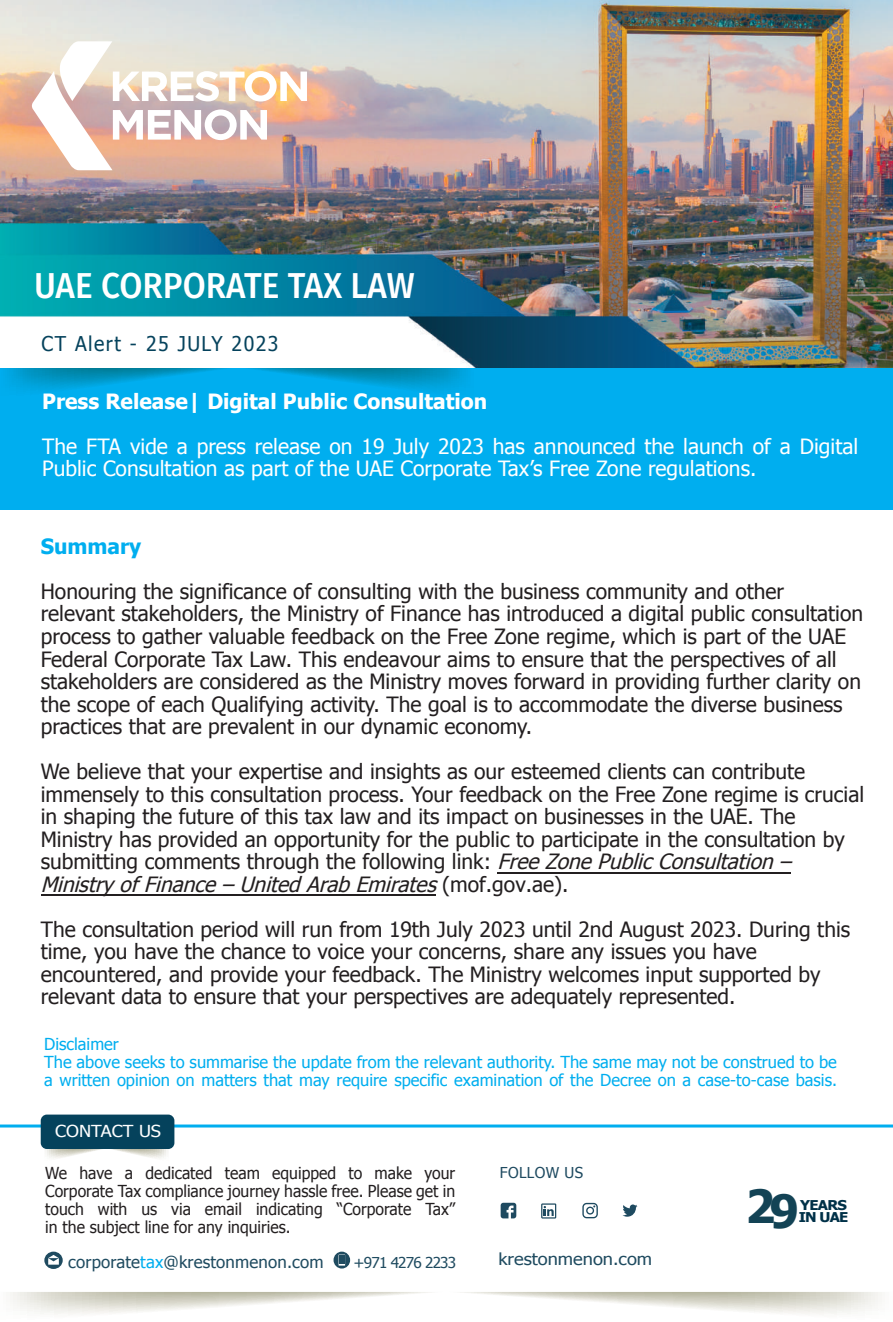
<style>
.page{position:relative;width:893px;height:1322px;background:#fff}
.page>*{position:absolute;margin:0;border:0;box-sizing:border-box;transform-origin:0 0}
.t1{font:700 45.6px "Tahoma";color:#134355}
.t2{font:500 36px "Fira Sans";color:#fff;scale:.93 1}
.t3{font:21px/22.5px "Tahoma";color:#231f20}
.t4{font:21px/22.5px "Tahoma";color:#fff}
.t5{font:700 21px "Tahoma";color:#fff}
.t6{font:700 21px "Tahoma";color:#00aeef}
.t7{font:20.4px "Tahoma";letter-spacing:.075em;color:#05425c;scale:.96 1}
.t8{font:16.5px/18px "Tahoma";color:#00aeef}
.t9{font:16.5px/18px "Tahoma";color:#231f20;text-align:justify;scale:.96 1}
.t10{font:16.5px "Tahoma";letter-spacing:.01em;color:#1f4b60}
.t11{font:16.5px "Tahoma";letter-spacing:.01em;color:#1f4b60;scale:1.1 1}
.t12{font:16.5px "Tahoma";color:#fff;scale:1.1 1}
.t13{font:15px "Tahoma";letter-spacing:-.05em;color:#1f4b60}
.t14{font:15px "Tahoma";letter-spacing:.025em;color:#1e4a60}
.t15{font:700 13.5px/12px "Tahoma";letter-spacing:-.05em;color:#003148;scale:1.1 1}
.s1{font-style:italic}
.s2{color:#00aeef}
</style>
<div class="page">
<div style="left:0;top:351px;width:893px;height:158px;background:#00aeef"></div>
<svg style="left:1px;top:367px;width:473px;height:23px"></svg>
<img style="left:0;top:0;width:893px;height:367px">
<svg style="left:32px;top:41px;width:275px;height:129px"></svg>
<hr style="left:0;top:1124px;width:893px;height:3px;background:#00aeef">
<svg style="left:10px;top:1292px;width:872px;height:22px"></svg>
<svg style="left:45px;top:1148px;width:124px;height:10px"></svg>
<svg style="left:334px;top:1251px;width:16px;height:17px"></svg>
<div style="left:339px;top:1254px;width:6px;height:11px;background:#1f4b60"></div>
<svg style="left:44px;top:1251px;width:19px;height:17px"></svg>
<svg style="left:48px;top:1254px;width:11px;height:10px"></svg>
<svg style="left:582px;top:1202px;width:16px;height:16px"></svg>
<svg style="left:501px;top:1202px;width:15px;height:16px"></svg>
<svg style="left:622px;top:1204px;width:15px;height:12px"></svg>
<svg style="left:541px;top:1203px;width:15px;height:15px"></svg>
<div style="left:41px;top:1114px;width:133px;height:34px;background:#05425c;border-radius:6px"></div>
<hr style="left:497px;top:871px;width:293px;height:2px;background:#231f20">
<hr style="left:41px;top:894px;width:395px;height:1px;background:#231f20">
<h2 class="t2" style="left:34px;top:256px;width:411px">UAE CORPORATE TAX LAW</h2>
<p class="t7" style="left:42px;top:330px;width:248px">CT Alert - 25 JULY 2023</p>
<p class="t5" style="left:42px;top:386px;width:446px">Press Release| Digital Public Consultation</p>
<p class="t4" style="left:42px;top:433px;width:817px">The FTA vide a press release on 19 July 2023 has announced the launch of a Digital<br>Public Consultation as part of the UAE Corporate Tax’s Free Zone regulations.</p>
<p class="t6" style="left:41px;top:531px;width:102px">Summary</p>
<p class="t3" style="left:41px;top:579px;width:824px">Honouring the significance of consulting with the business community and other relevant stakeholders, the Ministry of Finance has introduced a digital public consultation process to gather valuable feedback on the Free Zone regime, which is part of the UAE Federal Corporate Tax Law. This endeavour aims to ensure that the perspectives of all stakeholders are considered as the Ministry moves forward in providing further clarity on the scope of each Qualifying activity. The goal is to accommodate the diverse business practices that are prevalent in our dynamic economy.</p>
<p class="t3" style="left:41px;top:759px;width:825px">We believe that your expertise and insights as our esteemed clients can contribute immensely to this consultation process. Your feedback on the Free Zone regime is crucial in shaping the future of this tax law and its impact on businesses in the UAE. The Ministry has provided an opportunity for the public to participate in the consultation by submitting comments through the following link: <span class="s1">FreeZonePublicConsultation– Ministry ofFinance–UnitedArabEmirates</span>( m o f . g o v . a e ) .</p>
<p class="t3" style="left:41px;top:916px;width:811px">The consultation period will run from 19th July 2023 until 2nd August 2023. During this time, you have the chance to voice your concerns, share any issues you have encountered, and provide your feedback. The Ministry welcomes input supported by relevant data to ensure that your perspectives are adequately represented.</p>
<p class="t8" style="left:44px;top:1033px;width:794px">Disclaimer<br>The above seeks to summarise the update from the relevant authority. The same may not be construed to be a written opinion on matters that may require specific examination of the Decree on a case-to-case basis.</p>
<p class="t12" style="left:55px;top:1119px;width:98px">CONTACT US</p>
<p class="t9" style="left:45px;top:1163px;width:429px">We have a dedicated team equipped to make your</p>
<p class="t14" style="left:500px;top:1162px;width:85px">FOLLOW US</p>
<p class="t9" style="left:45px;top:1181px;width:429px">Corporate Tax compliance journey hassle free. Please get in touch with us via email indicating “Corporate Tax” in the subject line for any inquiries.</p>
<p class="t10" style="left:68px;top:1250px;width:257px">corporate<span class="s2">tax</span>@krestonmenon.com</p>
<p class="t13" style="left:353px;top:1251px;width:104px">+971 4276 2233</p>
<p class="t11" style="left:499px;top:1247px;width:141px">krestonmenon.com</p>
<h1 class="t1" style="left:746px;top:1176px;width:55px">29</h1>
<p class="t15" style="left:799px;top:1197px;width:47px">YEARS<br>IN UAE</p>
</div>
